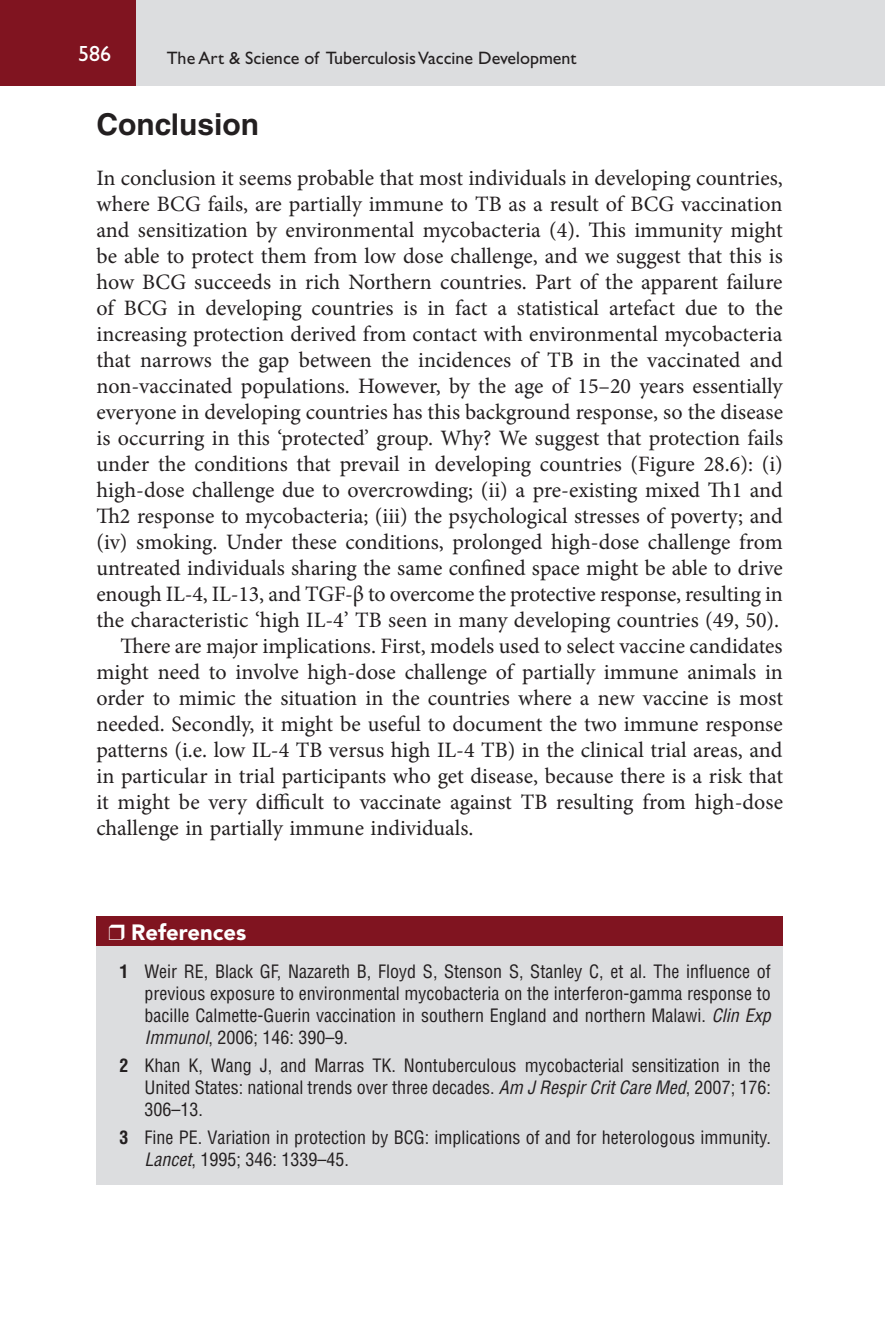
<style>
.page{position:relative;width:885px;height:1327px;background:#fff}
.page>*{position:absolute;margin:0;border:0;box-sizing:border-box;transform-origin:0 0}
.t1{font:700 30px "Helvetica LT Std";color:#231f20}
.t2{font:22px "Minion Pro";color:#231f20}
.t3{font:900 22px "Avenir LT Std";color:#fff}
.t4{font:22px "Gill Sans Std";color:#fff}
.t5{font:condensed 18px/22px "Helvetica LT Std";color:#231f20;text-align:justify}
.t6{font:18px "Gill Sans Std";color:#231f20}
.s1{font-weight:700}
.s2{font-style:italic}
</style>
<div class="page">
<div style="left:135px;top:0;width:749px;height:86px;background:#dcdddf"></div>
<div style="left:0;top:0;width:136px;height:86px;background:#801420"></div>
<hr style="left:884px;top:0;width:1px;height:86px;background:#dcdddf">
<div style="left:96px;top:933px;width:686px;height:251px;background:#dcdddf"></div>
<div style="left:96px;top:916px;width:686px;height:30px;background:#801420"></div>
<p class="t4" style="left:78px;top:46px;width:34px">586</p>
<p class="t6" style="left:167px;top:51px;width:411px">The Art &amp; Science of Tuberculosis Vaccine Development</p>
<h1 class="t1" style="left:96px;top:112px;width:164px">Conclusion</h1>
<p class="t2" style="left:96px;top:169px;width:688px">In conclusion it seems probable that most individuals in developing countries,</p>
<p class="t2" style="left:96px;top:195px;width:687px">where BCG fails, are partially immune to TB as a result of BCG vaccination</p>
<p class="t2" style="left:96px;top:221px;width:687px">and sensitization by environmental mycobacteria (4). This immunity might</p>
<p class="t2" style="left:96px;top:247px;width:688px">be able to protect them from low dose challenge, and we suggest that this is</p>
<p class="t2" style="left:96px;top:273px;width:687px">how BCG succeeds in rich Northern countries. Part of the apparent failure</p>
<p class="t2" style="left:96px;top:299px;width:688px">of BCG in developing countries is in fact a statistical artefact due to the</p>
<p class="t2" style="left:96px;top:325px;width:687px">increasing protection derived from contact with environmental mycobacteria</p>
<p class="t2" style="left:96px;top:351px;width:687px">that narrows the gap between the incidences of TB in the vaccinated and</p>
<p class="t2" style="left:96px;top:377px;width:687px">non-vaccinated populations. However, by the age of 15–20 years essentially</p>
<p class="t2" style="left:96px;top:403px;width:688px">everyone in developing countries has this background response, so the disease</p>
<p class="t2" style="left:96px;top:429px;width:688px">is occurring in this ‘protected’ group. Why? We suggest that protection fails</p>
<p class="t2" style="left:96px;top:455px;width:688px">under the conditions that prevail in developing countries (Figure 28.6): (i)</p>
<p class="t2" style="left:96px;top:481px;width:687px">high-dose challenge due to overcrowding; (ii) a pre-existing mixed Th1 and</p>
<p class="t2" style="left:96px;top:507px;width:687px">Th2 response to mycobacteria; (iii) the psychological stresses of poverty; and</p>
<p class="t2" style="left:96px;top:533px;width:687px">(iv) smoking. Under these conditions, prolonged high-dose challenge from</p>
<p class="t2" style="left:96px;top:559px;width:687px">untreated individuals sharing the same confined space might be able to drive</p>
<p class="t2" style="left:96px;top:585px;width:688px">enough IL-4, IL-13, and TGF-β to overcome the protective response, resulting in</p>
<p class="t2" style="left:96px;top:611px;width:684px">the characteristic ‘high IL-4’ TB seen in many developing countries (49, 50).</p>
<p class="t2" style="left:120px;top:637px;width:663px">There are major implications. First, models used to select vaccine candidates</p>
<p class="t2" style="left:96px;top:663px;width:688px">might need to involve high-dose challenge of partially immune animals in</p>
<p class="t2" style="left:96px;top:689px;width:688px">order to mimic the situation in the countries where a new vaccine is most</p>
<p class="t2" style="left:96px;top:715px;width:687px">needed. Secondly, it might be useful to document the two immune response</p>
<p class="t2" style="left:96px;top:741px;width:687px">patterns (i.e. low IL-4 TB versus high IL-4 TB) in the clinical trial areas, and</p>
<p class="t2" style="left:96px;top:767px;width:688px">in particular in trial participants who get disease, because there is a risk that</p>
<p class="t2" style="left:96px;top:793px;width:688px">it might be very difficult to vaccinate against TB resulting from high-dose</p>
<p class="t2" style="left:96px;top:819px;width:378px">challenge in partially immune individuals.</p>
<p class="t3" style="left:108px;top:922px;width:139px">❒ References</p>
<p class="t5" style="left:144px;top:961px;width:628px;text-indent:-25px"><span class="s1">1</span> Weir RE, Black GF, Nazareth B, Floyd S, Stenson S, Stanley C, et al. The influence of previous exposure to environmental mycobacteria on the interferon-gamma response to bacille Calmette-Guerin vaccination in southern England and northern Malawi. <span class="s2">Clin Exp Immunol</span>, 2006; 146: 390–9.</p>
<p class="t5" style="left:144px;top:1055px;width:628px;text-indent:-25px"><span class="s1">2</span> Khan K, Wang J, and Marras TK. Nontuberculous mycobacterial sensitization in the United States: national trends over three decades. <span class="s2">Am J Respir Crit Care Med</span>, 2007; 176:<br>306–13.</p>
<p class="t5" style="left:144px;top:1127px;width:628px;text-indent:-25px"><span class="s1">3</span> Fine PE. Variation in protection by BCG: implications of and for heterologous immunity.<br><span class="s2">Lancet</span>, 1995; 346: 1339–45.</p>
</div>
